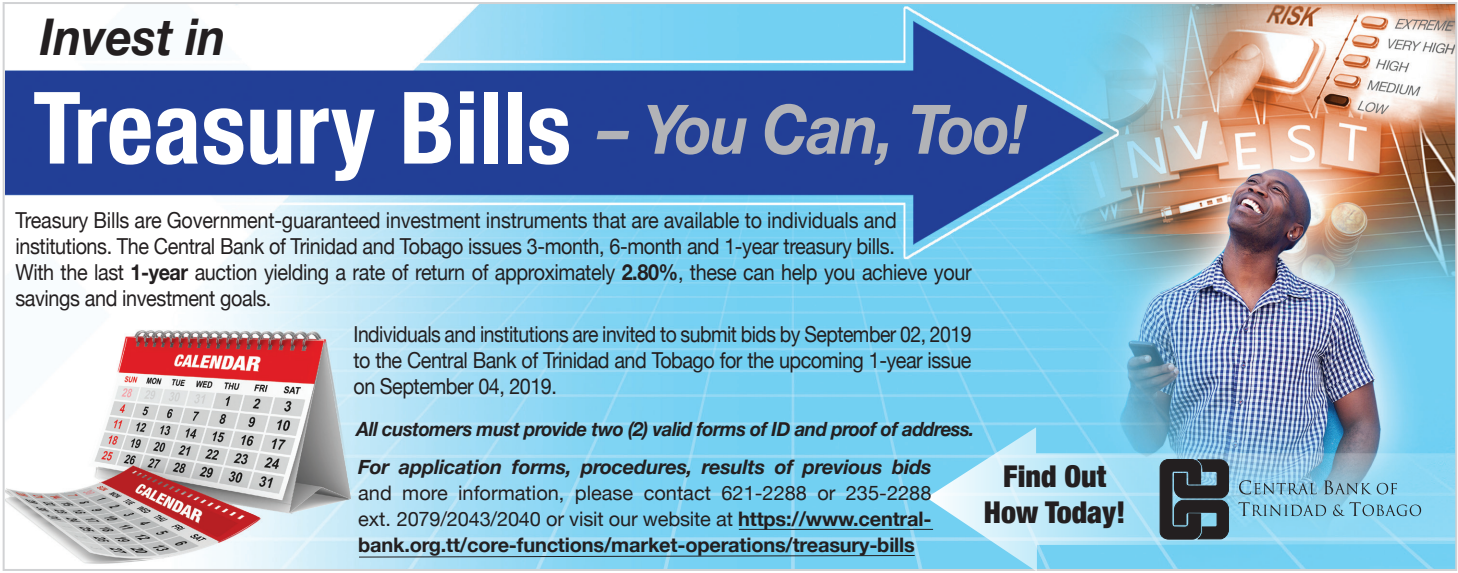
<style>
.page{position:relative;width:1458px;height:573px;background:#fff}
.page>*{position:absolute;margin:0;border:0;box-sizing:border-box;transform-origin:0 0}
.t1{font:700 condensed 100px "Helvetica Neue";color:#fff}
.t2{font:italic 700 68.2px "Helvetica Neue";letter-spacing:-.025em;color:#b2b3b7;scale:.91 1}
.t3{font:italic 700 50.6px "Helvetica Neue";color:#231f20;scale:.91 1}
.t4{font:900 condensed 30px/36px "Helvetica Neue";color:#231f20;text-align:center}
.t5{font:22px/26px "Helvetica Neue";letter-spacing:-.02em;color:#231f20;scale:.9 1}
.t6{font:22px/26px "Helvetica Neue";letter-spacing:-.02em;color:#231f20;text-align:justify;scale:.88 1}
.t7{font:20px/26px "Helvetica Neue";letter-spacing:-.01em;color:#231f20;text-align:justify}
.t8{font:italic 700 20px "Helvetica Neue";letter-spacing:-.01em;color:#231f20}
.t9{font:italic 700 19.6px "Helvetica Neue";letter-spacing:-.025em;color:#231f20;scale:.95 1}
.s1{font-weight:700}
</style>
<div class="page">
<img style="left:6px;top:5px;width:1448px;height:563px">
<svg style="left:926px;top:427px;width:529px;height:144px;background:#93d3ed"></svg>
<svg style="left:1160px;top:459px;width:69px;height:80px;background:#333a3f"></svg>
<svg style="left:1238px;top:502px;width:88px;height:14px"></svg>
<svg style="left:1333px;top:502px;width:88px;height:14px"></svg>
<svg style="left:1239px;top:480px;width:78px;height:14px"></svg>
<svg style="left:1324px;top:480px;width:73px;height:14px"></svg>
<hr style="left:739px;top:528px;width:194px;height:1px;background:#231f20">
<img style="left:6px;top:312px;width:366px;height:259px">
<svg style="left:358px;top:554px;width:558px;height:4px;background:#6ea8be"></svg>
<h3 class="t3" style="left:40px;top:-2px;width:206px">Invest in</h3>
<h1 class="t1" style="left:33px;top:45px;width:540px">Treasury Bills</h1>
<h2 class="t2" style="left:598px;top:76px;width:472px">– You Can, Too!</h2>
<p class="t5" style="left:15px;top:208px;width:1064px">Treasury Bills are Government-guaranteed investment instruments that are available to individuals and institutions. The Central Bank of Trinidad and Tobago issues 3-month, 6-month and 1-year treasury bills.<br>With the last <span class="s1">1-year</span> auction yielding a rate of return of approximately <span class="s1">2.80%</span>, these can help you achieve your savings and investment goals.</p>
<p class="t6" style="left:353px;top:322px;width:704px">Individuals and institutions are invited to submit bids by September 02, 2019 to the Central Bank of Trinidad and Tobago for the upcoming 1-year issue on September 04, 2019.</p>
<p class="t9" style="left:356px;top:413px;width:652px">All customers must provide two (2) valid forms of ID and proof of address.</p>
<p class="t8" style="left:358px;top:450px;width:575px">For application forms, procedures, results of previous bids</p>
<p class="t7" style="left:358px;top:480px;width:575px">and more information, please contact 621-2288 or 235-2288 ext. 2079/2043/2040 or visit our website at <span class="s1">https://www.central&shy;bank.org.tt/core-functions/market-operations/treasury-bills</span></p>
<h3 class="t4" style="left:984px;top:456px;width:143px">Find Out<br>How Today!</h3>
</div>
